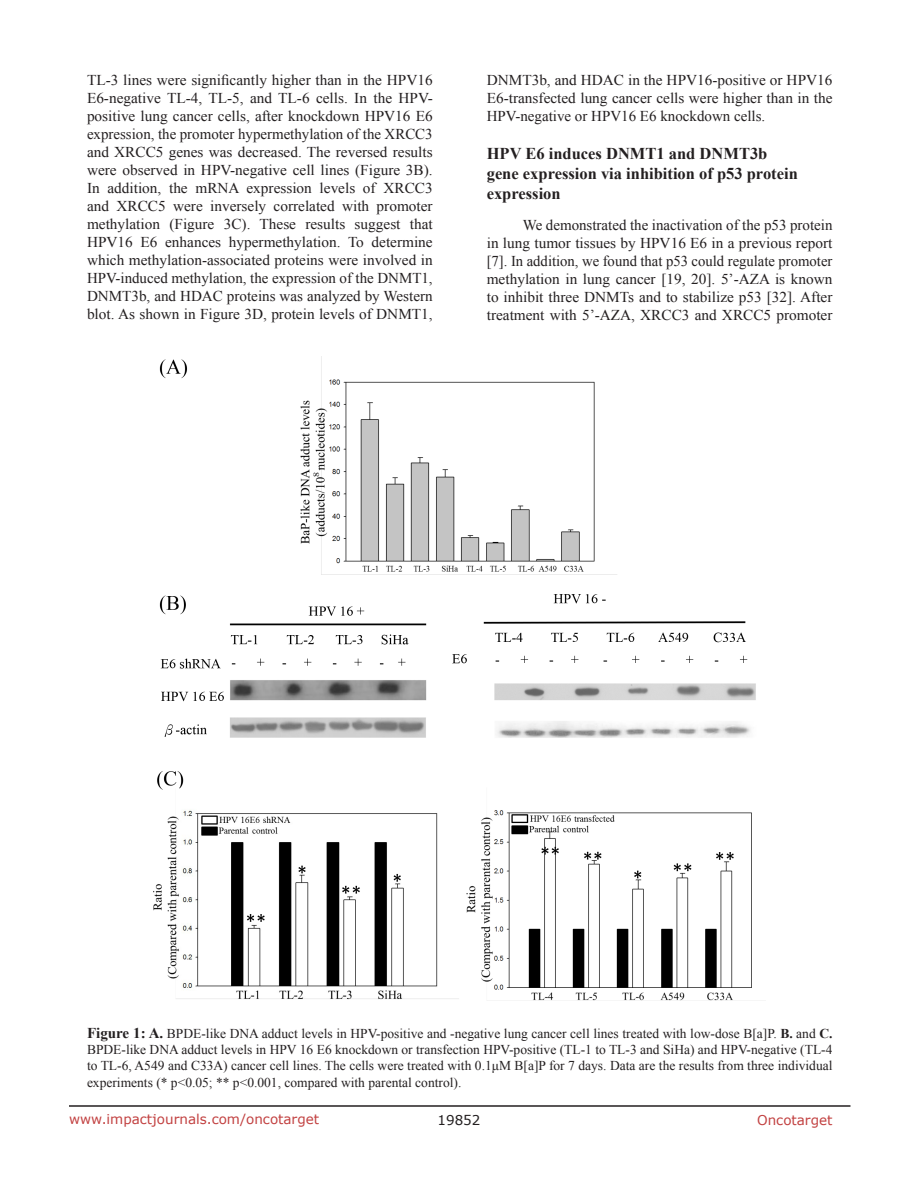
<style>
.page{position:relative;width:918px;height:1188px;background:#fff}
.page>*{position:absolute;margin:0;border:0;box-sizing:border-box;transform-origin:0 0}
.SubHeading{font:700 16.5px/19.8px "Times New Roman";color:#231f20}
.BodyText{font:15px/18px "Times New Roman";color:#231f20;text-align:justify}
.figuretext{font:13.5px/16.2px "Times New Roman";color:#231f20;text-align:justify}
.t1{font:13.5px "Verdana";color:#c24141}
.t2{font:13.5px "Verdana";color:#231f20}
.s1{font-weight:700;font-size:15px}
.s2{font-weight:700}
</style>
<div class="page">
<hr style="left:69px;top:1105px;width:781px;height:2px;background:#231f20">
<img style="left:154px;top:357px;width:602px;height:644px">
<p class="BodyText" style="left:87px;top:71px;width:347px">TL-3 lines were significantly higher than in the HPV16<br>E6-negative TL-4, TL-5, and TL-6 cells. In the HPV&shy;positive lung cancer cells, after knockdown HPV16 E6 expression, the promoter hypermethylation of the XRCC3 and XRCC5 genes was decreased. The reversed results were observed in HPV-negative cell lines (Figure 3B).<br>In addition, the mRNA expression levels of XRCC3 and XRCC5 were inversely correlated with promoter methylation (Figure 3C). These results suggest that HPV16 E6 enhances hypermethylation. To determine which methylation-associated proteins were involved in HPV-induced methylation, the expression of the DNMT1, DNMT3b, and HDAC proteins was analyzed by Western blot. As shown in Figure 3D, protein levels of DNMT1,</p>
<p class="BodyText" style="left:487px;top:71px;width:347px">DNMT3b, and HDAC in the HPV16-positive or HPV16<br>E6-transfected lung cancer cells were higher than in the HPV-negative or HPV16 E6 knockdown cells.</p>
<p class="SubHeading" style="left:487px;top:143px;width:313px">HPV E6 induces DNMT1 and DNMT3b gene expression via inhibition of p53 protein expression</p>
<p class="BodyText" style="left:487px;top:216px;width:347px;text-indent:36px">We demonstrated the inactivation of the p53 protein in lung tumor tissues by HPV16 E6 in a previous report [7]. In addition, we found that p53 could regulate promoter methylation in lung cancer [19, 20]. 5’-AZA is known to inhibit three DNMTs and to stabilize p53 [32]. After treatment with 5’-AZA, XRCC3 and XRCC5 promoter</p>
<p class="figuretext" style="left:87px;top:1025px;width:747px"><span class="s1">Figure 1: A.</span> BPDE-like DNA adduct levels in HPV-positive and -negative lung cancer cell lines treated with low-dose B[a]P. <span class="s2">B.</span> and <span class="s2">C.<br></span>BPDE-like DNA adduct levels in HPV 16 E6 knockdown or transfection HPV-positive (TL-1 to TL-3 and SiHa) and HPV-negative (TL-4 to TL-6, A549 and C33A) cancer cell lines. The cells were treated with 0.1μM B[a]P for 7 days. Data are the results from three individual experiments (* p&lt;0.05; ** p&lt;0.001, compared with parental control).</p>
<p class="t1" style="left:69px;top:1110px;width:252px">www.impactjournals.com/oncotarget</p>
<p class="t2" style="left:438px;top:1111px;width:44px">19852</p>
<p class="t1" style="left:757px;top:1111px;width:77px">Oncotarget</p>
</div>
